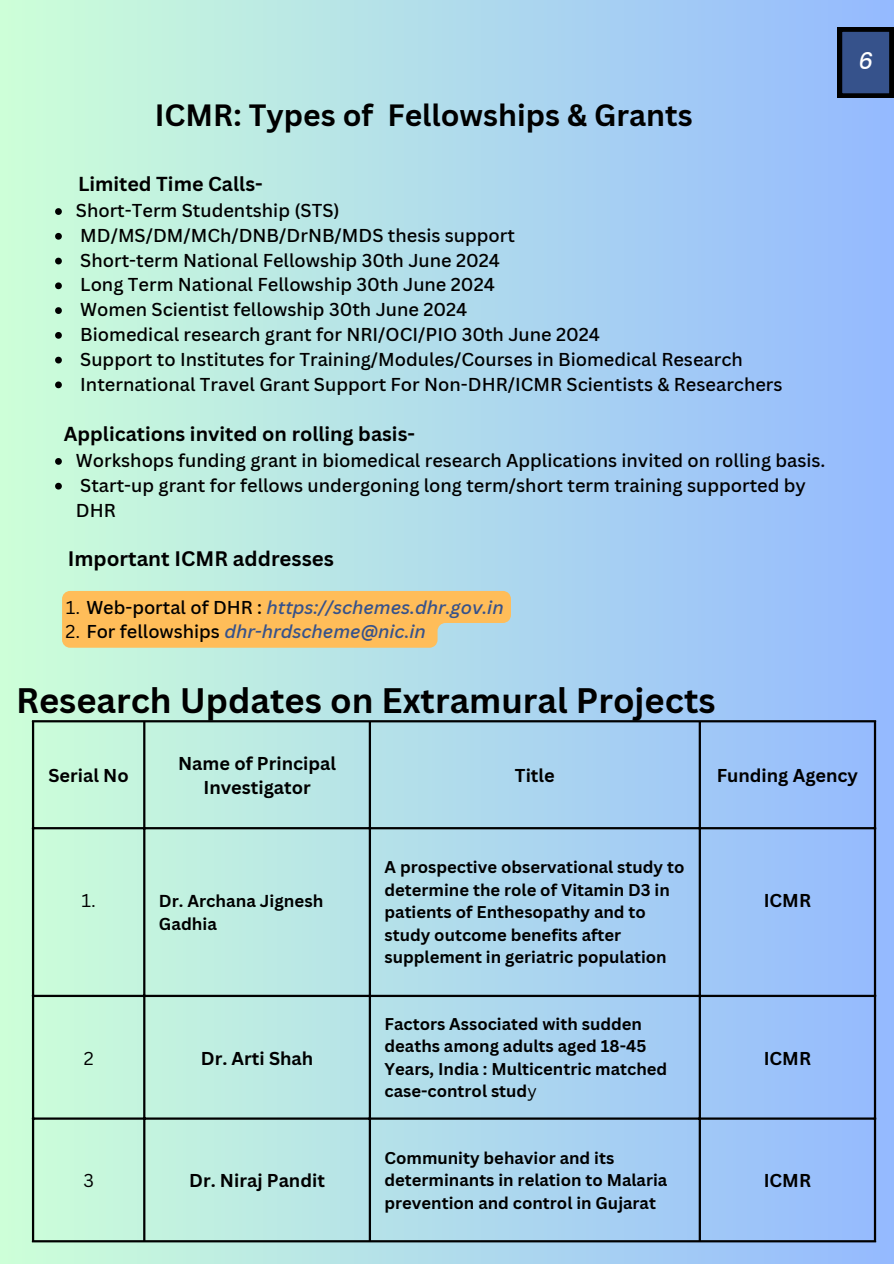
<style>
.page{position:relative;width:894px;height:1264px;background:#fff}
.page>*{position:absolute;margin:0;border:0;box-sizing:border-box;transform-origin:0 0}
.t1{font:700 34.5px "Canva Sans";color:#000}
.t2{font:700 30px "Canva Sans";color:#000}
.t3{font:italic 500 22.8px "Poppins";color:#fff}
.t4{font:700 20.4px "Canva Sans";color:#000}
.t5{font:700 19.65px "Canva Sans";color:#000}
.t6{font:500 18.15px/24.8px "Canva Sans";color:#000}
.t7{font:700 18.15px/24.8px "Canva Sans";color:#000;text-align:center}
.t8{font:italic 500 18.15px "Canva Sans";color:#36528b}
.t9{font:18.15px "Canva Sans";color:#000}
.t10{font:700 16.8px/22.5px "Canva Sans";color:#000}
.t11{font:700 16.65px/22.5px "Canva Sans";color:#000}
.s1{font-weight:400;font-style:normal;color:#000}
.s2{font-style:normal;color:#000}
.s3{font-weight:400}
</style>
<div class="page">
<div style="left:0;top:0;width:893px;height:1263px;background:linear-gradient(to right,#cdffd8,#94b9fe)"></div>
<svg style="left:837px;top:27px;width:56px;height:71px;background:#273b64"></svg>
<hr style="left:32px;top:722px;width:2px;height:518px;background:#000">
<hr style="left:143px;top:722px;width:2px;height:518px;background:#000">
<hr style="left:368px;top:722px;width:3px;height:518px;background:#000">
<hr style="left:698px;top:722px;width:2px;height:518px;background:#000">
<hr style="left:873px;top:722px;width:2px;height:518px;background:#000">
<hr style="left:32px;top:720px;width:843px;height:2px;background:#000">
<hr style="left:32px;top:827px;width:843px;height:2px;background:#000">
<hr style="left:32px;top:994px;width:843px;height:3px;background:#000">
<hr style="left:32px;top:1117px;width:843px;height:2px;background:#000">
<hr style="left:32px;top:1240px;width:843px;height:2px;background:#000">
<svg style="left:55px;top:208px;width:7px;height:7px"></svg>
<svg style="left:55px;top:233px;width:7px;height:7px"></svg>
<svg style="left:55px;top:258px;width:7px;height:6px"></svg>
<svg style="left:55px;top:282px;width:7px;height:7px"></svg>
<svg style="left:55px;top:307px;width:7px;height:7px"></svg>
<svg style="left:55px;top:332px;width:7px;height:7px"></svg>
<svg style="left:55px;top:357px;width:7px;height:6px"></svg>
<svg style="left:55px;top:381px;width:7px;height:7px"></svg>
<svg style="left:55px;top:458px;width:7px;height:7px"></svg>
<svg style="left:55px;top:483px;width:7px;height:6px"></svg>
<svg style="left:62px;top:591px;width:449px;height:56px;background:#f9bf63"></svg>
<h1 class="t2" style="left:155px;top:94px;width:539px">ICMR: Types of Fellowships &amp; Grants</h1>
<p class="t5" style="left:78px;top:170px;width:186px">Limited Time Calls-</p>
<p class="t6" style="left:76px;top:198px;width:265px">Short-Term Studentship (STS)</p>
<p class="t6" style="left:80px;top:222px;width:436px">MD/MS/DM/MCh/DNB/DrNB/MDS thesis support</p>
<p class="t6" style="left:80px;top:247px;width:421px">Short-term National Fellowship 30th June 2024</p>
<p class="t6" style="left:80px;top:272px;width:416px">Long Term National Fellowship 30th June 2024</p>
<p class="t6" style="left:80px;top:297px;width:388px">Women Scientist fellowship 30th June 2024</p>
<p class="t6" style="left:80px;top:321px;width:521px">Biomedical research grant for NRI/OCI/PIO 30th June 2024</p>
<p class="t6" style="left:80px;top:346px;width:664px">Support to Institutes for Training/Modules/Courses in Biomedical Research</p>
<p class="t6" style="left:80px;top:371px;width:703px">International Travel Grant Support For Non-DHR/ICMR Scientists &amp; Researchers</p>
<p class="t5" style="left:64px;top:420px;width:352px">Applications invited on rolling basis-</p>
<p class="t6" style="left:76px;top:447px;width:750px">Workshops funding grant in biomedical research Applications invited on rolling basis.</p>
<p class="t6" style="left:76px;top:472px;width:731px">Start-up grant for fellows undergoning long term/short term training supported by<br>DHR</p>
<p class="t4" style="left:68px;top:544px;width:268px">Important ICMR addresses</p>
<p class="t8" style="left:66px;top:594px;width:439px"><span class="s1">1.</span> <span class="s2">Web-portal of DHR :</span> https://schemes.dhr.gov.in</p>
<p class="t8" style="left:65px;top:619px;width:362px"><span class="s1">2.</span> <span class="s2">For fellowships</span> dhr-hrdscheme@nic.in</p>
<p class="t1" style="left:16px;top:676px;width:701px">Research Updates on Extramural Projects</p>
<h2 class="t3" style="left:858px;top:45px;width:16px">6</h2>
<p class="t7" style="left:48px;top:762px;width:82px">Serial No</p>
<h3 class="t7" style="left:178px;top:750px;width:159px">Name of Principal<br>Investigator</h3>
<p class="t7" style="left:515px;top:762px;width:41px">Title</p>
<p class="t7" style="left:716px;top:762px;width:143px">Funding Agency</p>
<p class="t9" style="left:81px;top:887px;width:16px">1.</p>
<p class="t10" style="left:159px;top:889px;width:166px">Dr. Archana Jignesh<br>Gadhia</p>
<p class="t11" style="left:384px;top:855px;width:301px">A prospective observational study to determine the role of Vitamin D3 in patients of Enthesopathy and to study outcome benefits after supplement in geriatric population</p>
<p class="t7" style="left:763px;top:887px;width:49px">ICMR</p>
<p class="t9" style="left:84px;top:1045px;width:11px">2</p>
<p class="t7" style="left:201px;top:1045px;width:114px">Dr. Arti Shah</p>
<h3 class="t11" style="left:384px;top:1011px;width:284px">Factors Associated with sudden deaths among adults aged 18-45<br>Years, India : Multicentric matched case-control stud<span class="s3">y</span></h3>
<p class="t7" style="left:763px;top:1045px;width:49px">ICMR</p>
<p class="t9" style="left:83px;top:1167px;width:12px">3</p>
<h3 class="t7" style="left:189px;top:1167px;width:137px">Dr. Niraj Pandit</h3>
<p class="t11" style="left:384px;top:1145px;width:284px">Community behavior and its determinants in relation to Malaria prevention and control in Gujarat</p>
<p class="t7" style="left:763px;top:1167px;width:49px">ICMR</p>
</div>
